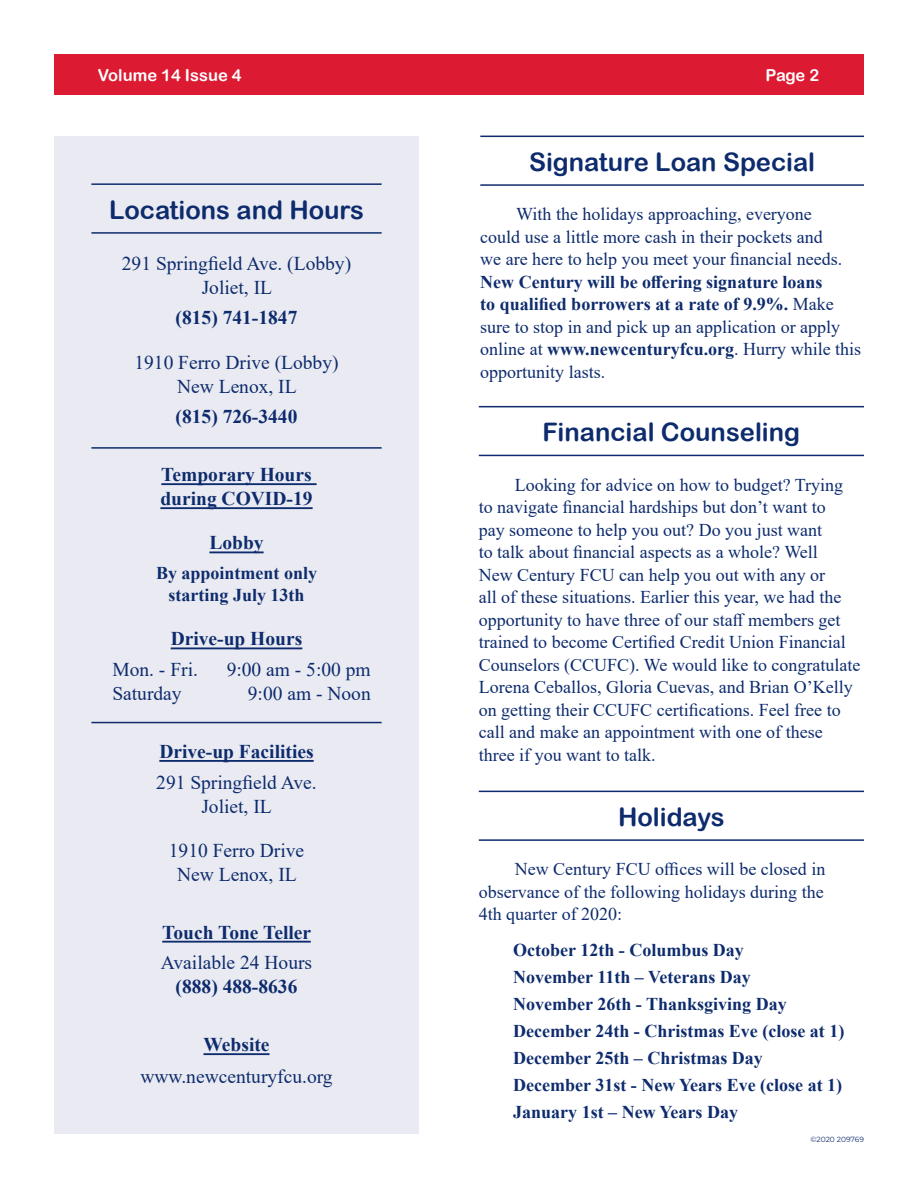
<style>
.page{position:relative;width:918px;height:1188px;background:#fff}
.page>*{position:absolute;margin:0;border:0;box-sizing:border-box;transform-origin:0 0}
.t1{font:25.5px "Arial Rounded MT Bold";color:#0d2b6d}
.t2{font:19.5px/24px "Times New Roman";color:#0d2b6d;text-align:center}
.t3{font:700 19.5px/24px "Times New Roman";color:#0d2b6d}
.t4{font:18px/22.5px "Times New Roman";color:#0d2b6d}
.t5{font:700 18px/27px "Times New Roman";color:#0d2b6d}
.t6{font:16.5px "Arial Rounded MT Bold";color:#fff}
.t7{font:7.5px "Montserrat";letter-spacing:-.005em;color:#0d2b6d}
.s1{font-weight:400}
</style>
<div class="page">
<div style="left:54px;top:54px;width:810px;height:40px;background:#dc1a32"></div>
<hr style="left:479px;top:791px;width:385px;height:1px;background:#0d2b6d">
<hr style="left:479px;top:839px;width:385px;height:2px;background:#0d2b6d">
<div style="left:54px;top:136px;width:365px;height:998px;background:#eaebf2"></div>
<hr style="left:479px;top:406px;width:385px;height:1px;background:#0d2b6d">
<hr style="left:479px;top:455px;width:385px;height:1px;background:#0d2b6d">
<hr style="left:91px;top:183px;width:291px;height:2px;background:#0d2b6d">
<hr style="left:91px;top:232px;width:291px;height:2px;background:#0d2b6d">
<hr style="left:161px;top:483px;width:156px;height:2px;background:#0d2b6d">
<hr style="left:160px;top:507px;width:153px;height:2px;background:#0d2b6d">
<hr style="left:209px;top:551px;width:55px;height:2px;background:#0d2b6d">
<hr style="left:171px;top:647px;width:131px;height:2px;background:#0d2b6d">
<hr style="left:159px;top:760px;width:155px;height:2px;background:#0d2b6d">
<hr style="left:162px;top:941px;width:149px;height:2px;background:#0d2b6d">
<hr style="left:203px;top:1053px;width:67px;height:2px;background:#0d2b6d">
<hr style="left:91px;top:447px;width:291px;height:2px;background:#0d2b6d">
<hr style="left:91px;top:722px;width:291px;height:1px;background:#0d2b6d">
<hr style="left:480px;top:136px;width:384px;height:1px;background:#0d2b6d">
<hr style="left:480px;top:184px;width:384px;height:2px;background:#0d2b6d">
<p class="t6" style="left:98px;top:65px;width:145px">Volume 14 Issue 4</p>
<p class="t6" style="left:766px;top:65px;width:55px">Page 2</p>
<h1 class="t1" style="left:109px;top:195px;width:256px">Locations and Hours</h1>
<p class="t2" style="left:122px;top:251px;width:231px">291 Springfield Ave. (Lobby)<br>Joliet, IL</p>
<p class="t3" style="left:176px;top:305px;width:123px">(815) 741-1847</p>
<p class="t2" style="left:134px;top:350px;width:206px">1910 Ferro Drive (Lobby)<br>New Lenox, IL</p>
<p class="t3" style="left:176px;top:404px;width:123px">(815) 726-3440</p>
<p class="t3" style="left:160px;top:462px;width:154px">Temporary Hours during COVID-19</p>
<p class="t3" style="left:209px;top:530px;width:56px">Lobby</p>
<p class="t5" style="left:156px;top:561px;width:163px;line-height:22.5px;text-align:center">By appointment only starting July 13th</p>
<p class="t3" style="left:171px;top:626px;width:133px">Drive-up Hours</p>
<p class="t2" style="left:112px;top:657px;width:87px">Mon. - Fri.</p>
<p class="t2" style="left:227px;top:657px;width:146px">9:00 am - 5:00 pm</p>
<p class="t2" style="left:112px;top:681px;width:71px">Saturday</p>
<p class="t2" style="left:248px;top:681px;width:124px">9:00 am - Noon</p>
<p class="t3" style="left:159px;top:739px;width:156px">Drive-up Facilities</p>
<p class="t2" style="left:156px;top:770px;width:162px">291 Springfield Ave.<br>Joliet, IL</p>
<p class="t2" style="left:169px;top:838px;width:137px">1910 Ferro Drive<br>New Lenox, IL</p>
<p class="t3" style="left:162px;top:920px;width:150px">Touch Tone Teller</p>
<p class="t2" style="left:161px;top:950px;width:153px">Available 24 Hours</p>
<p class="t3" style="left:176px;top:974px;width:123px">(888) 488-8636</p>
<p class="t3" style="left:204px;top:1032px;width:68px">Website</p>
<p class="t2" style="left:140px;top:1064px;width:194px">www.newcenturyfcu.org</p>
<h1 class="t1" style="left:529px;top:147px;width:288px">Signature Loan Special</h1>
<p class="t4" style="left:480px;top:202px;width:363px;text-indent:36px">With the holidays approaching, everyone could use a little more cash in their pockets and we are here to help you meet your financial needs.</p>
<p class="t5" style="left:480px;top:270px;width:382px;line-height:22.5px">New Century will be offering signature loans<br>to qualified borrowers at a rate of 9.9%. <span class="s1">Make sure to stop in and pick up an application or apply online at</span> www.newcenturyfcu.org<span class="s1">. Hurry while this opportunity lasts.</span></p>
<h1 class="t1" style="left:543px;top:417px;width:259px">Financial Counseling</h1>
<p class="t4" style="left:479px;top:473px;width:383px;text-indent:36px">Looking for advice on how to budget? Trying to navigate financial hardships but don’t want to<br>pay someone to help you out? Do you just want<br>to talk about financial aspects as a whole? Well<br>New Century FCU can help you out with any or<br>all of these situations. Earlier this year, we had the opportunity to have three of our staff members get trained to become Certified Credit Union Financial Counselors (CCUFC). We would like to congratulate Lorena Ceballos, Gloria Cuevas, and Brian O’Kelly on getting their CCUFC certifications. Feel free to call and make an appointment with one of these three if you want to talk.</p>
<h1 class="t1" style="left:618px;top:802px;width:108px">Holidays</h1>
<p class="t4" style="left:479px;top:858px;width:348px;text-align:justify;text-indent:36px">New Century FCU offices will be closed in observance of the following holidays during the 4th quarter of 2020:</p>
<p class="t5" style="left:513px;top:936px;width:333px">October 12th - Columbus Day<br>November 11th – Veterans Day<br>November 26th - Thanksgiving Day<br>December 24th - Christmas Eve (close at 1)<br>December 25th – Christmas Day<br>December 31st - New Years Eve (close at 1)<br>January 1st – New Years Day</p>
<p class="t7" style="left:811px;top:1135px;width:55px">©2020 209769</p>
</div>
